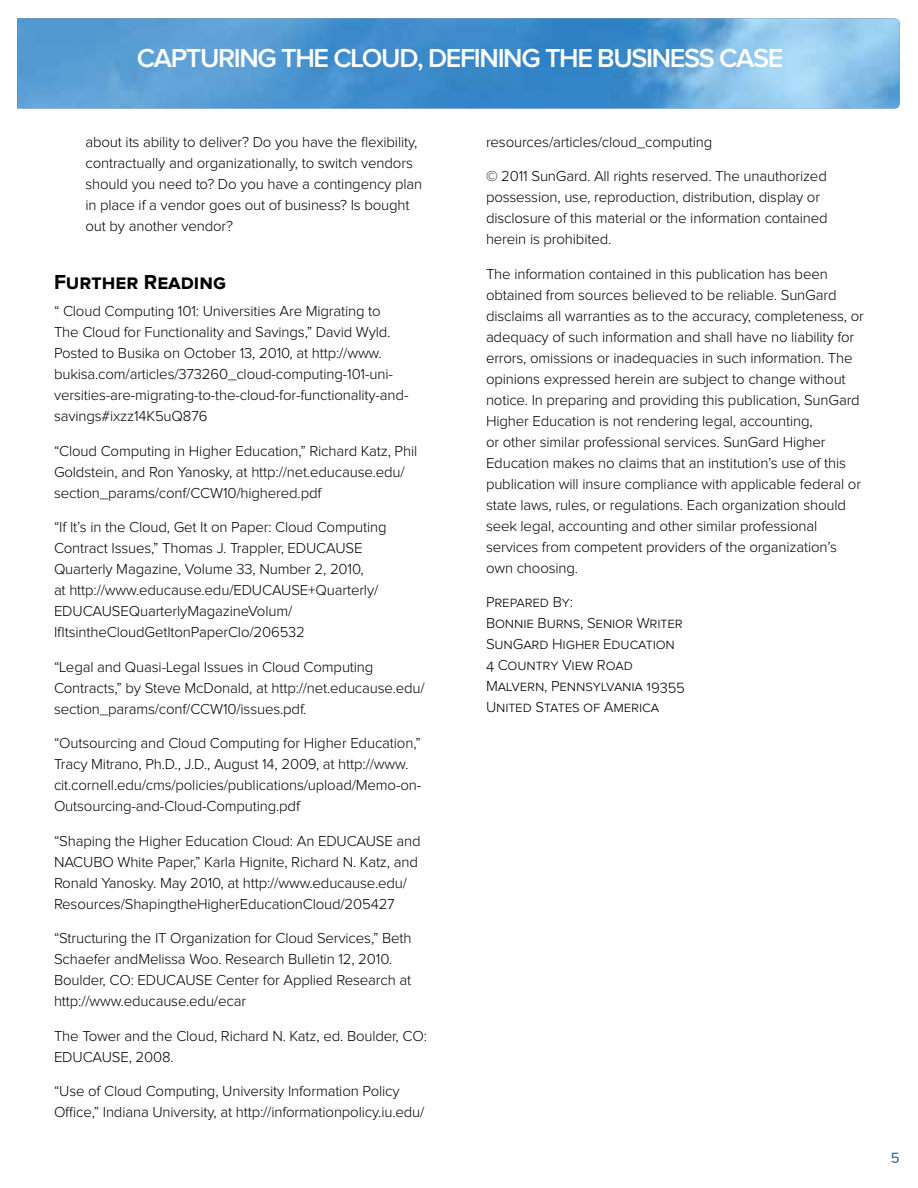
<style>
.page{position:relative;width:918px;height:1188px;background:#fff}
.page>*{position:absolute;margin:0;border:0;box-sizing:border-box;transform-origin:0 0}
.t1{font:600 27px "Proxima Nova S";letter-spacing:-.05em;color:#fff}
.t2{font:700 21px "Proxima Nova S";color:#000}
.t3{font:300 15px/21px "Proxima Nova";letter-spacing:-.01em;color:#000}
.t4{font:300 15px/21px "Proxima Nova S";letter-spacing:-.01em;color:#000}
.t5{font:15px "Proxima Nova S";color:#325a8b}
</style>
<div class="page">
<img style="left:17px;top:18px;width:883px;height:90px">
<h1 class="t1" style="left:137px;top:42px;width:648px">CAPTURING THE CLOUD, DEFINING THE BUSINESS CASE</h1>
<p class="t3" style="left:85px;top:132px;width:338px">about its ability to deliver? Do you have the flexibility, contractually and organizationally, to switch vendors should you need to? Do you have a contingency plan in place if a vendor goes out of business? Is bought out by another vendor?</p>
<h2 class="t2" style="left:54px;top:270px;width:173px">Further Reading</h2>
<p class="t3" style="left:54px;top:301px;width:356px">“ Cloud Computing 101: Universities Are Migrating to The Cloud for Functionality and Savings,” David Wyld.<br>Posted to Busika on October 13, 2010, at http://www. bukisa.com/articles/373260_cloud-computing-101-uni&shy;versities-are-migrating-to-the-cloud-for-functionality-and&shy;savings#ixzz14K5uQ876</p>
<p class="t3" style="left:54px;top:441px;width:365px">“Cloud Computing in Higher Education,” Richard Katz, Phil<br>Goldstein, and Ron Yanosky, at http://net.educause.edu/ section_params/conf/CCW10/highered.pdf</p>
<p class="t3" style="left:54px;top:517px;width:334px">“If It’s in the Cloud, Get It on Paper: Cloud Computing Contract Issues,” Thomas J. Trappler, EDUCAUSE Quarterly Magazine, Volume 33, Number 2, 2010,<br>at http://www.educause.edu/EDUCAUSE+Quarterly/ EDUCAUSEQuarterlyMagazineVolum/ IfItsintheCloudGetItonPaperClo/206532</p>
<p class="t3" style="left:54px;top:657px;width:372px">“Legal and Quasi-Legal Issues in Cloud Computing<br>Contracts,” by Steve McDonald, at http://net.educause.edu/ section_params/conf/CCW10/issues.pdf.</p>
<p class="t3" style="left:54px;top:733px;width:369px">“Outsourcing and Cloud Computing for Higher Education,” Tracy Mitrano, Ph.D., J.D., August 14, 2009, at http://www. cit.cornell.edu/cms/policies/publications/upload/Memo-on-Outsourcing-and-Cloud-Computing.pdf</p>
<p class="t3" style="left:54px;top:831px;width:368px">“Shaping the Higher Education Cloud: An EDUCAUSE and NACUBO White Paper,” Karla Hignite, Richard N. Katz, and Ronald Yanosky. May 2010, at http://www.educause.edu/ Resources/ShapingtheHigherEducationCloud/205427</p>
<p class="t3" style="left:54px;top:928px;width:359px">“Structuring the IT Organization for Cloud Services,” Beth Schaefer andMelissa Woo. Research Bulletin 12, 2010.<br>Boulder, CO: EDUCAUSE Center for Applied Research at http://www.educause.edu/ecar</p>
<p class="t3" style="left:54px;top:1026px;width:375px">The Tower and the Cloud, Richard N. Katz, ed. Boulder, CO:<br>EDUCAUSE, 2008.</p>
<p class="t3" style="left:54px;top:1081px;width:372px">“Use of Cloud Computing, University Information Policy<br>Office,” Indiana University, at http://informationpolicy.iu.edu/</p>
<p class="t3" style="left:486px;top:132px;width:228px">resources/articles/cloud_computing</p>
<p class="t3" style="left:486px;top:166px;width:343px">© 2011 SunGard. All rights reserved. The unauthorized possession, use, reproduction, distribution, display or disclosure of this material or the information contained herein is prohibited.</p>
<p class="t3" style="left:486px;top:264px;width:379px">The information contained in this publication has been obtained from sources believed to be reliable. SunGard disclaims all warranties as to the accuracy, completeness, or adequacy of such information and shall have no liability for errors, omissions or inadequacies in such information. The opinions expressed herein are subject to change without notice. In preparing and providing this publication, SunGard Higher Education is not rendering legal, accounting,<br>or other similar professional services. SunGard Higher Education makes no claims that an institution’s use of this publication will insure compliance with applicable federal or state laws, rules, or regulations. Each organization should seek legal, accounting and other similar professional services from competent providers of the organization’s own choosing.</p>
<p class="t4" style="left:486px;top:592px;width:201px">Prepared By:<br>Bonnie Burns, Senior Writer<br>SunGard Higher Education<br>4 Country View Road<br>Malvern, Pennsylvania 19355<br>United States of America</p>
<p class="t5" style="left:891px;top:1147px;width:10px">5</p>
</div>
